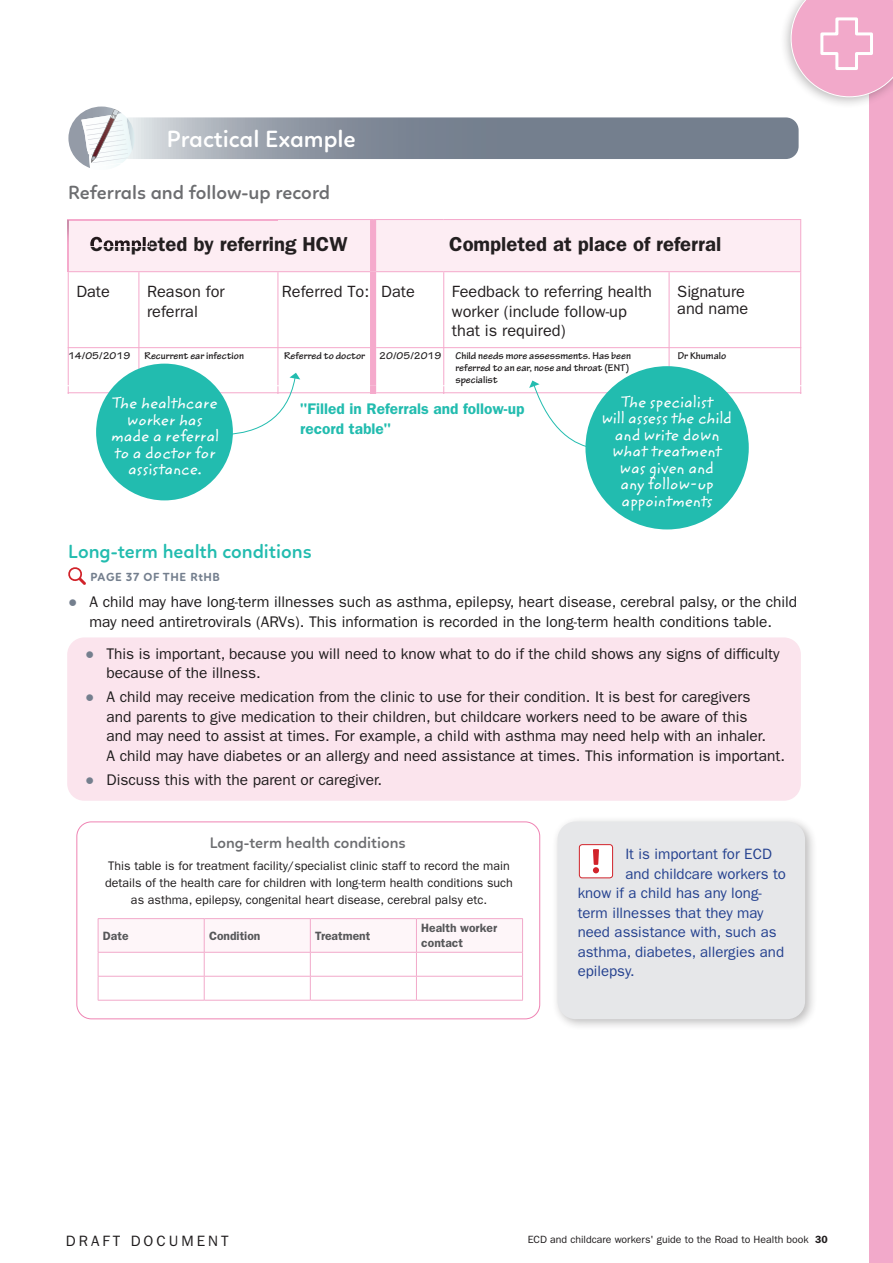
<style>
.page{position:relative;width:893px;height:1263px;background:#fff}
.page>*{position:absolute;margin:0;border:0;box-sizing:border-box;transform-origin:0 0}
.subhead3{font:600 24px "Linotte";color:#fff}
.t1{font:600 20.25px "ITC Franklin Gothic Std";color:#231f20}
.Practical_example_su{font:600 19.5px "Linotte";color:#6c6d70}
.subhead3-2{font:600 19.5px "Linotte";color:#22bcaf}
.Speech_bubble_text{font:16.5px/16.5px "Zemke Hand ITC";color:#fff;text-align:center}
.t2{font:16.35px/19.6px "ITC Franklin Gothic Std";color:#231f20}
.Practical_example_su-2{font:600 15.75px "Linotte";color:#6c6d70}
.t3{font:15.45px/19.5px "ITC Franklin Gothic Std";color:#1f1c1d}
.Body_Copy{font:600 15.45px/19.5px "ITC Franklin Gothic Std";color:#22bcaf}
.Blue_box_texts{font:15px "ITC Franklin Gothic Std";color:#24418f}
.t4{font:15px "ITC Franklin Gothic Std";letter-spacing:.2em;color:#1f1c1d}
.Body_Copy-2{font:12.45px/17px "ITC Franklin Gothic Std";color:#1f1c1d;text-align:center}
.Body_Copy-3{font:600 12.15px/15.8px "ITC Franklin Gothic Std";color:#57585a}
.TABLE_BODY{font:600 12.15px "ITC Franklin Gothic Std";color:#57585a}
.Magnifying_page_copy{font:700 12px "Linotte";letter-spacing:.05em;color:#747f8e}
.Numbers{font:700 10.5px/12px "Tekton Pro";color:#1f1c1d}
.t5{font:10.5px "ITC Franklin Gothic Std";color:#1f1c1d}
.s1{font-family:"Arial";color:#747f8e}
.s2{font-weight:600}
</style>
<div class="page">
<div style="left:870px;top:0;width:23px;height:1263px;background:#f2a9ca"></div>
<div style="left:779px;top:0;width:114px;height:109px;background:#231f20;opacity:.3"></div>
<svg style="left:791px;top:0;width:102px;height:97px"></svg>
<div style="left:67px;top:637px;width:734px;height:164px;background:#fbe4ed;border-radius:17px"></div>
<svg style="left:68px;top:567px;width:18px;height:18px"></svg>
<hr style="left:68px;top:272px;width:1px;height:113px;background:#f5aacc">
<hr style="left:800px;top:272px;width:1px;height:113px;background:#f5aacc">
<hr style="left:138px;top:272px;width:1px;height:113px;background:#f5aacc">
<hr style="left:277px;top:272px;width:1px;height:113px;background:#f5aacc">
<hr style="left:443px;top:272px;width:1px;height:113px;background:#f5aacc">
<hr style="left:669px;top:272px;width:1px;height:113px;background:#f5aacc">
<hr style="left:68px;top:347px;width:71px;height:1px;background:#f5aacc">
<hr style="left:139px;top:347px;width:139px;height:1px;background:#f5aacc">
<hr style="left:278px;top:347px;width:92px;height:1px;background:#f5aacc">
<hr style="left:376px;top:347px;width:68px;height:1px;background:#f5aacc">
<hr style="left:444px;top:347px;width:225px;height:1px;background:#f5aacc">
<hr style="left:669px;top:347px;width:132px;height:1px;background:#f5aacc">
<hr style="left:68px;top:392px;width:71px;height:1px;background:#f5aacc">
<hr style="left:278px;top:392px;width:92px;height:1px;background:#f5aacc">
<hr style="left:376px;top:392px;width:68px;height:1px;background:#f5aacc">
<hr style="left:444px;top:392px;width:225px;height:1px;background:#f5aacc">
<hr style="left:669px;top:392px;width:132px;height:1px;background:#f5aacc">
<div style="left:370px;top:272px;width:6px;height:114px;background:#f5aacc"></div>
<div style="left:370px;top:386px;width:6px;height:8px;background:#f5aacc"></div>
<div style="left:68px;top:219px;width:733px;height:53px;background:#fdedf3"></div>
<img style="left:90px;top:237px;width:59px;height:9px">
<img style="left:68px;top:107px;width:46px;height:56px">
<img style="left:81px;top:113px;width:39px;height:55px">
<img style="left:86px;top:120px;width:5px;height:5px">
<img style="left:89px;top:140px;width:2px;height:15px">
<img style="left:86px;top:125px;width:5px;height:10px">
<img style="left:88px;top:134px;width:3px;height:6px">
<svg style="left:91px;top:109px;width:708px;height:54px"></svg>
<svg style="left:529px;top:380px;width:89px;height:95px"></svg>
<svg style="left:199px;top:373px;width:101px;height:89px"></svg>
<div style="left:77px;top:821px;width:463px;height:198px;border:1px solid #ef83b3;border-radius:14px"></div>
<hr style="left:98px;top:918px;width:106px;height:1px;background:#f2a9ca">
<hr style="left:204px;top:918px;width:106px;height:1px;background:#f2a9ca">
<hr style="left:310px;top:918px;width:106px;height:1px;background:#f2a9ca">
<hr style="left:416px;top:918px;width:107px;height:1px;background:#f2a9ca">
<svg style="left:98px;top:919px;width:425px;height:81px"></svg>
<hr style="left:98px;top:976px;width:106px;height:1px;background:#f2a9ca">
<hr style="left:204px;top:976px;width:106px;height:1px;background:#f2a9ca">
<hr style="left:310px;top:976px;width:106px;height:1px;background:#f2a9ca">
<hr style="left:416px;top:976px;width:107px;height:1px;background:#f2a9ca">
<hr style="left:98px;top:1000px;width:106px;height:1px;background:#f2a9ca">
<hr style="left:204px;top:1000px;width:106px;height:1px;background:#f2a9ca">
<hr style="left:310px;top:1000px;width:106px;height:1px;background:#f2a9ca">
<hr style="left:416px;top:1000px;width:107px;height:1px;background:#f2a9ca">
<div style="left:552px;top:816px;width:265px;height:215px;background:#231f20;opacity:.3"></div>
<div style="left:558px;top:821px;width:247px;height:198px;background:#e6e7e9;border-radius:18px"></div>
<div style="left:579px;top:845px;width:34px;height:33px;background:#fff;border-radius:3px"></div>
<div style="left:579px;top:844px;width:34px;height:34px;border:1px solid #d1232a;border-radius:3px"></div>
<svg style="left:593px;top:849px;width:6px;height:24px"></svg>
<div style="left:96px;top:364px;width:137px;height:136px;background:#22bcaf;border-radius:50%"></div>
<div style="left:585px;top:366px;width:164px;height:163px;background:#22bcaf;border-radius:50%"></div>
<p class="subhead3" style="left:167px;top:125px;width:190px">Practical Example</p>
<p class="Practical_example_su" style="left:68px;top:181px;width:264px">Referrals and follow-up record</p>
<p class="t1" style="left:90px;top:232px;width:259px">Completed by referring HCW</p>
<p class="t1" style="left:449px;top:232px;width:274px">Completed at place of referral</p>
<p class="t2" style="left:76px;top:282px;width:35px">Date</p>
<p class="t2" style="left:147px;top:282px;width:79px">Reason for referral</p>
<p class="t2" style="left:282px;top:282px;width:135px">Referred To: Date</p>
<p class="t2" style="left:452px;top:282px;width:202px">Feedback to referring health worker (include follow-up that is required)</p>
<p class="t2" style="left:677px;top:283px;width:73px;line-height:17px">Signature and name</p>
<p class="Numbers" style="left:68px;top:350px;width:64px">14/05/2019</p>
<p class="Numbers" style="left:145px;top:350px;width:101px">Recurrent ear infection</p>
<p class="Numbers" style="left:379px;top:350px;width:64px">20/05/2019</p>
<p class="Numbers" style="left:455px;top:350px;width:177px">Child needs more assessments. Has been referred to an ear, nose and throat (ENT) specialist</p>
<p class="Numbers" style="left:284px;top:350px;width:83px">Referred to doctor</p>
<p class="Numbers" style="left:678px;top:350px;width:50px">Dr Khumalo</p>
<p class="Speech_bubble_text" style="left:111px;top:395px;width:110px">The healthcare worker has made a referral to a doctor for assistance.</p>
<p class="Speech_bubble_text" style="left:602px;top:394px;width:131px">The specialist<br>will assess the child and write down what treatment was given and<br>any follow-up appointments</p>
<p class="Body_Copy" style="left:300px;top:399px;width:226px">"Filled in Referrals and follow-up record table"</p>
<p class="subhead3-2" style="left:68px;top:540px;width:245px">Long-term health conditions</p>
<p class="t3" style="left:68px;top:592px;width:730px;text-align:center"><span class="s1">●</span> A child may have long-term illnesses such as asthma, epilepsy, heart disease, cerebral palsy, or the child may need antiretrovirals (ARVs). This information is recorded in the long-term health conditions table.</p>
<p class="t3" style="left:106px;top:644px;width:674px;text-indent:-21px"><span class="s1">●</span> This is important, because you will need to know what to do if the child shows any signs of difficulty because of the illness.</p>
<p class="t3" style="left:106px;top:687px;width:680px;text-indent:-21px"><span class="s1">●</span> A child may receive medication from the clinic to use for their condition. It is best for caregivers<br>and parents to give medication to their children, but childcare workers need to be aware of this<br>and may need to assist at times. For example, a child with asthma may need help with an inhaler.<br>A child may have diabetes or an allergy and need assistance at times. This information is important.</p>
<p class="t3" style="left:85px;top:770px;width:298px"><span class="s1">●</span> Discuss this with the parent or caregiver.</p>
<p class="Magnifying_page_copy" style="left:90px;top:570px;width:131px">PAGE 37 OF THE RtHB</p>
<p class="Practical_example_su-2" style="left:210px;top:834px;width:197px">Long-term health conditions</p>
<p class="Body_Copy-2" style="left:105px;top:857px;width:409px">This table is for treatment facility/specialist clinic staff to record the main details of the health care for children with long-term health conditions such as asthma, epilepsy, congenital heart disease, cerebral palsy etc.</p>
<p class="Body_Copy-3" style="left:103px;top:927px;width:27px">Date</p>
<p class="TABLE_BODY" style="left:209px;top:928px;width:53px">Condition</p>
<p class="TABLE_BODY" style="left:315px;top:928px;width:57px">Treatment</p>
<p class="Body_Copy-3" style="left:421px;top:920px;width:77px">Health worker contact</p>
<p class="Blue_box_texts" style="left:625px;top:845px;width:148px">It is important for ECD</p>
<p class="Blue_box_texts" style="left:625px;top:865px;width:162px">and childcare workers to</p>
<p class="Blue_box_texts" style="left:578px;top:884px;width:186px">know if a child has any long-</p>
<p class="Blue_box_texts" style="left:578px;top:904px;width:187px">term illnesses that they may</p>
<p class="Blue_box_texts" style="left:578px;top:923px;width:201px">need assistance with, such as</p>
<p class="Blue_box_texts" style="left:578px;top:943px;width:208px">asthma, diabetes, allergies and</p>
<p class="Blue_box_texts" style="left:578px;top:962px;width:58px">epilepsy.</p>
<p class="t4" style="left:66px;top:1232px;width:164px">DRAFT DOCUMENT</p>
<p class="t5" style="left:528px;top:1233px;width:302px">ECD and childcare workers' guide to the Road to Health book <span class="s2">30</span></p>
</div>
